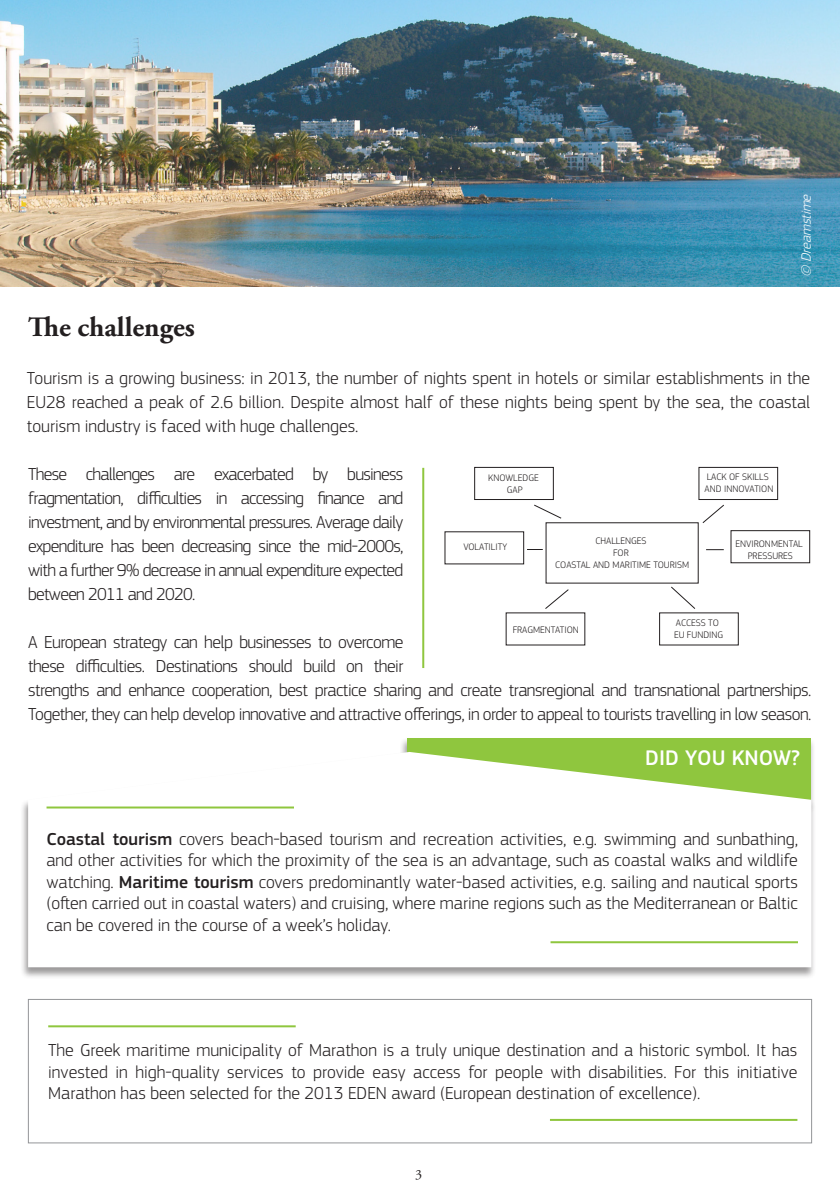
<style>
.page{position:relative;width:840px;height:1191px;background:#fff}
.page>*{position:absolute;margin:0;border:0;box-sizing:border-box;transform-origin:0 0}
.t1{font:700 28px "Adobe Garamond Pro";color:#231f20}
.t2{font:500 22px "EC Square Sans Pro";color:#fff}
.t3{font:300 18px/24px "EC Square Sans Pro";letter-spacing:-.03em;color:#231f20;text-align:justify}
.t4{font:italic 300 14px "EC Square Sans Pro";color:#fff}
.t5{font:14px "Adobe Garamond Pro";color:#231f20}
.t6{font:300 9.8px/11.8px "EC Square Sans Pro";color:#231f20;text-align:center}
.s1{font-weight:500}
</style>
<div class="page">
<div style="left:407px;top:737px;width:403px;height:65px;background:#8fc63e"></div>
<div style="left:20px;top:752px;width:795px;height:226px;background:#231f20;opacity:.45"></div>
<svg style="left:28px;top:752px;width:782px;height:215px"></svg>
<div style="left:28px;top:999px;width:783px;height:144px;border:1px solid #939598"></div>
<hr style="left:46px;top:806px;width:248px;height:2px;background:#8fc63e">
<hr style="left:48px;top:1025px;width:247px;height:2px;background:#8fc63e">
<hr style="left:550px;top:941px;width:247px;height:2px;background:#8fc63e">
<hr style="left:549px;top:1118px;width:248px;height:2px;background:#8fc63e">
<div style="left:474px;top:467px;width:79px;height:32px;border:1px solid #231f20"></div>
<div style="left:730px;top:530px;width:79px;height:33px;border:1px solid #231f20"></div>
<div style="left:698px;top:467px;width:79px;height:32px;border:1px solid #231f20"></div>
<svg style="left:534px;top:505px;width:27px;height:13px"></svg>
<svg style="left:702px;top:505px;width:21px;height:18px"></svg>
<svg style="left:706px;top:549px;width:17px;height:1px"></svg>
<svg style="left:527px;top:549px;width:15px;height:1px"></svg>
<svg style="left:545px;top:589px;width:23px;height:20px"></svg>
<svg style="left:671px;top:586px;width:23px;height:23px"></svg>
<img style="left:0;top:0;width:839px;height:287px">
<hr style="left:422px;top:468px;width:2px;height:200px;background:#8fc63e">
<p class="t4" style="left:797px;top:277px;width:88px;rotate:-90deg">© Dreamstime</p>
<h1 class="t1" style="left:28px;top:311px;width:168px">The challenges</h1>
<p class="t3" style="left:27px;top:366px;width:784px">Tourism is a growing business: in 2013, the number of nights spent in hotels or similar establishments in the EU28 reached a peak of 2.6 billion. Despite almost half of these nights being spent by the sea, the coastal tourism industry is faced with huge challenges.</p>
<p class="t3" style="left:28px;top:462px;width:376px">These challenges are exacerbated by business fragmentation, difficulties in accessing finance and investment, and by environmental pressures. Average daily expenditure has been decreasing since the mid-2000s, with a further 9% decrease in annual expenditure expected between 2011 and 2020.</p>
<p class="t3" style="left:28px;top:630px;width:784px;text-align:left">A European strategy can help businesses to overcome<br>these difficulties. Destinations should build on their<br>strengths and enhance cooperation, best practice sharing and create transregional and transnational partnerships.<br>Together, they can help develop innovative and attractive offerings, in order to appeal to tourists travelling in low season.</p>
<p class="t6" style="left:704px;top:471px;width:70px;text-align:left">LACK OF SKILLS<br>AND INNOVATION</p>
<p class="t6" style="left:488px;top:471px;width:52px">KNOWLEDGE<br>GAP</p>
<p class="t6" style="left:555px;top:535px;width:135px">CHALLENGES<br>FOR<br>COASTAL AND MARITIME TOURISM</p>
<p class="t6" style="left:735px;top:537px;width:69px">ENVIRONMENTAL<br>PRESSURES</p>
<p class="t6" style="left:463px;top:541px;width:45px">VOLATILITY</p>
<p class="t6" style="left:673px;top:617px;width:51px;text-align:left">ACCESS TO<br>EU FUNDING</p>
<p class="t6" style="left:512px;top:623px;width:68px">FRAGMENTATION</p>
<p class="t2" style="left:645px;top:745px;width:156px">DID YOU KNOW?</p>
<p class="t3" style="left:46px;top:827px;width:752px;line-height:21.6px"><span class="s1">Coastal tourism</span> covers beach-based tourism and recreation activities, e.g. swimming and sunbathing, and other activities for which the proximity of the sea is an advantage, such as coastal walks and wildlife watching. <span class="s1">Maritime tourism</span> covers predominantly water-based activities, e.g. sailing and nautical sports (often carried out in coastal waters) and cruising, where marine regions such as the Mediterranean or Baltic can be covered in the course of a week’s holiday.</p>
<p class="t3" style="left:48px;top:1039px;width:750px;line-height:21.6px">The Greek maritime municipality of Marathon is a truly unique destination and a historic symbol. It has invested in high-quality services to provide easy access for people with disabilities. For this initiative Marathon has been selected for the 2013 EDEN award (European destination of excellence).</p>
<p class="t5" style="left:415px;top:1166px;width:8px">3</p>
</div>
